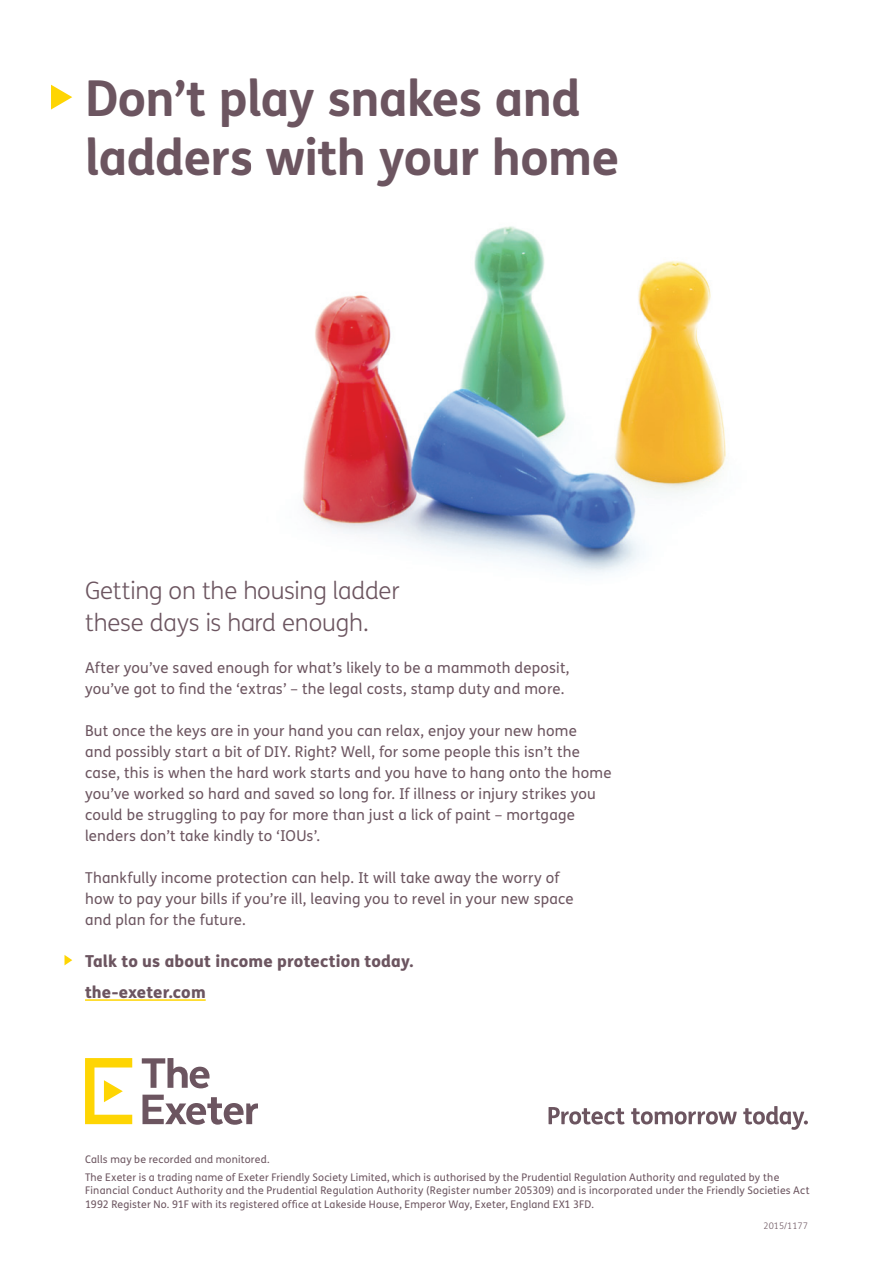
<style>
.page{position:relative;width:893px;height:1263px;background:#fff}
.page>*{position:absolute;margin:0;border:0;box-sizing:border-box;transform-origin:0 0}
.Headline{font:700 49.5px/58.5px "FS Me";letter-spacing:-.015em;color:#6c5560}
.Introduction{font:300 24px/31.5px "FS Me";letter-spacing:-.005em;color:#6c5560}
.Call_to_action{font:800 16.5px "FS Me";letter-spacing:.01em;color:#6c5560}
.Web_address{font:800 16.5px "FS Me";letter-spacing:.01em;color:#6c5560}
.Body{font:15px/21px "FS Me";letter-spacing:.01em;color:#6c5560}
.t1{font:10.5px/17.7px "FS Me";letter-spacing:.02em;color:#6c5560}
.t2{font:300 9px "FS Me";color:#6c5560}
</style>
<div class="page">
<svg style="left:142px;top:1058px;width:68px;height:30px"></svg>
<svg style="left:142px;top:1095px;width:116px;height:30px"></svg>
<svg style="left:85px;top:1058px;width:47px;height:66px"></svg>
<svg style="left:549px;top:1106px;width:259px;height:24px"></svg>
<hr style="left:85px;top:999px;width:121px;height:2px;background:#fed503">
<svg style="left:51px;top:85px;width:21px;height:25px"></svg>
<svg style="left:65px;top:955px;width:7px;height:10px"></svg>
<img style="left:302px;top:226px;width:424px;height:349px">
<p class="Headline" style="left:85px;top:67px;width:536px">Don’t play snakes and ladders with your home</p>
<p class="Introduction" style="left:85px;top:574px;width:316px">Getting on the housing ladder these days is hard enough.</p>
<p class="Body" style="left:85px;top:657px;width:486px">After you’ve saved enough for what’s likely to be a mammoth deposit, you’ve got to find the ‘extras’ – the legal costs, stamp duty and more.</p>
<p class="Body" style="left:85px;top:720px;width:528px">But once the keys are in your hand you can relax, enjoy your new home<br>and possibly start a bit of DIY. Right? Well, for some people this isn’t the case, this is when the hard work starts and you have to hang onto the home you’ve worked so hard and saved so long for. If illness or injury strikes you could be struggling to pay for more than just a lick of paint – mortgage lenders don’t take kindly to ‘IOUs’.</p>
<p class="Body" style="left:85px;top:867px;width:490px">Thankfully income protection can help. It will take away the worry of how to pay your bills if you’re ill, leaving you to revel in your new space and plan for the future.</p>
<p class="Call_to_action" style="left:85px;top:948px;width:330px">Talk to us about income protection today.</p>
<p class="Web_address" style="left:85px;top:979px;width:122px">the-exeter.com</p>
<p class="t1" style="left:85px;top:1150px;width:696px">Calls may be recorded and monitored.<br>The Exeter is a trading name of Exeter Friendly Society Limited, which is authorised by the Prudential Regulation Authority and regulated by the</p>
<p class="t1" style="left:85px;top:1183px;width:726px;line-height:13.5px">Financial Conduct Authority and the Prudential Regulation Authority (Register number 205309) and is incorporated under the Friendly Societies Act<br>1992 Register No. 91F with its registered office at Lakeside House, Emperor Way, Exeter, England EX1 3FD.</p>
<p class="t2" style="left:764px;top:1220px;width:46px">2015/1177</p>
</div>
